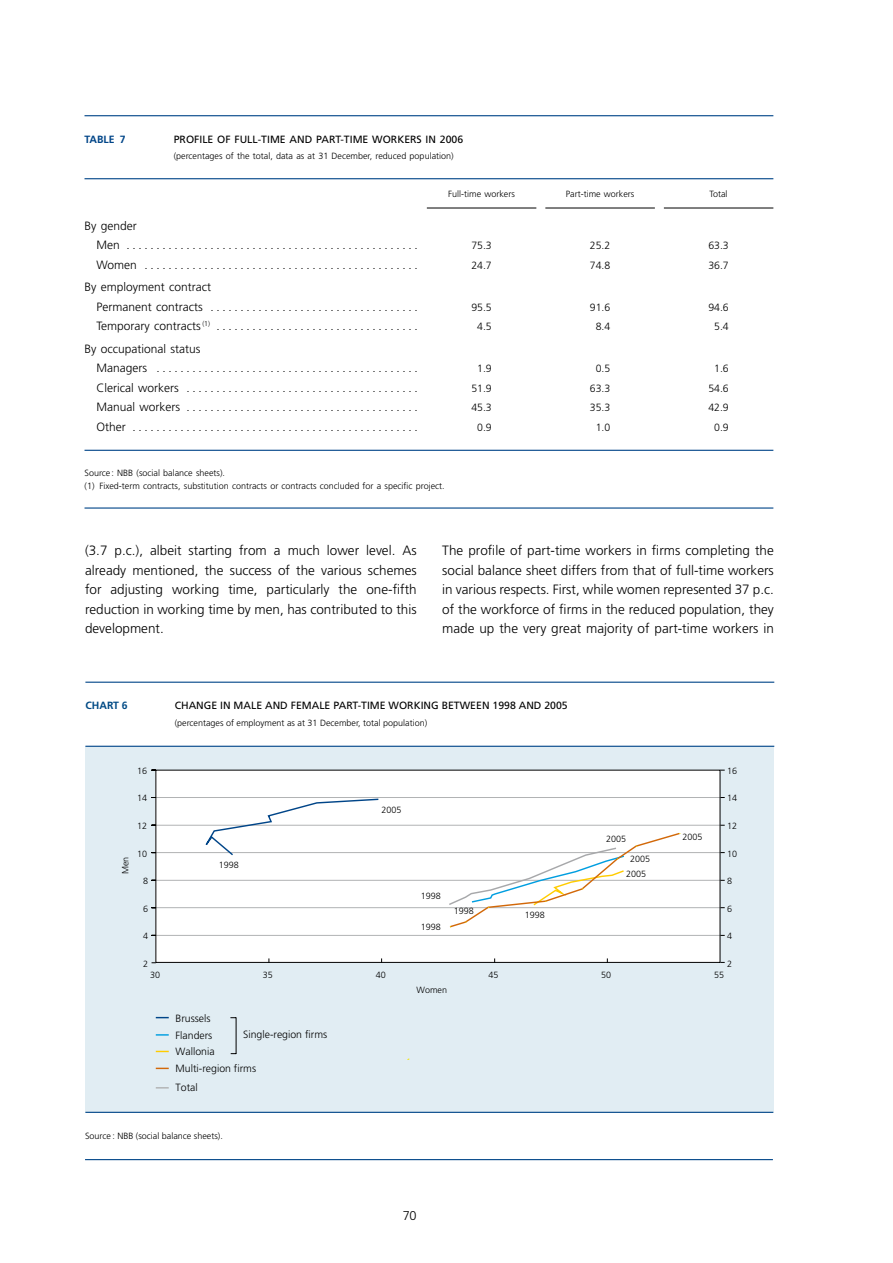
<style>
.page{position:relative;width:893px;height:1263px;background:#fff}
.page>*{position:absolute;margin:0;border:0;box-sizing:border-box;transform-origin:0 0}
.t1{font:300 13.5px/19.5px "Frutiger LT";color:#000;text-align:justify}
.t2{font:300 12.75px "Frutiger LT";color:#000}
.t3{font:300 12px/19.5px "Frutiger LT";color:#000}
.t4{font:300 10.5px/16.6px "Frutiger LT";color:#000}
.t5{font:10.5px "Frutiger LT";color:#000}
.t6{font:700 10.5px "Frutiger LT";color:#004588}
.t7{font:700 10.5px "Frutiger LT";color:#004a85}
.t8{font:300 9px/12.8px "Frutiger LT";color:#000}
</style>
<div class="page">
<hr style="left:85px;top:115px;width:688px;height:1px;background:#004588">
<hr style="left:85px;top:178px;width:688px;height:1px;background:#004588">
<hr style="left:427px;top:208px;width:109px;height:1px;background:#000">
<hr style="left:545px;top:208px;width:110px;height:1px;background:#000">
<hr style="left:664px;top:208px;width:109px;height:1px;background:#000">
<hr style="left:85px;top:450px;width:688px;height:1px;background:#004588">
<hr style="left:85px;top:507px;width:688px;height:2px;background:#004588">
<div style="left:85px;top:746px;width:689px;height:366px;background:#e1edf3"></div>
<div style="left:156px;top:770px;width:564px;height:192px;background:#fff"></div>
<hr style="left:156px;top:797px;width:564px;height:1px;background:#b1b3b4">
<hr style="left:156px;top:825px;width:564px;height:1px;background:#b1b3b4">
<hr style="left:156px;top:852px;width:564px;height:1px;background:#b1b3b4">
<hr style="left:156px;top:880px;width:564px;height:1px;background:#b1b3b4">
<hr style="left:156px;top:907px;width:564px;height:1px;background:#b1b3b4">
<hr style="left:156px;top:935px;width:564px;height:1px;background:#b1b3b4">
<svg style="left:190px;top:798px;width:190px;height:58px"></svg>
<svg style="left:447px;top:833px;width:234px;height:95px"></svg>
<svg style="left:156px;top:1017px;width:13px;height:1px"></svg>
<svg style="left:156px;top:1034px;width:13px;height:1px"></svg>
<svg style="left:156px;top:1051px;width:13px;height:1px"></svg>
<svg style="left:156px;top:1087px;width:13px;height:1px"></svg>
<svg style="left:156px;top:1068px;width:13px;height:1px"></svg>
<div style="left:155px;top:770px;width:565px;height:193px;border:1px solid #000"></div>
<hr style="left:85px;top:746px;width:689px;height:1px;background:#004588">
<hr style="left:85px;top:682px;width:689px;height:1px;background:#004588">
<hr style="left:236px;top:1017px;width:1px;height:37px;background:#000">
<hr style="left:85px;top:1112px;width:688px;height:1px;background:#004588">
<hr style="left:85px;top:1159px;width:688px;height:1px;background:#004588">
<p class="t6" style="left:85px;top:133px;width:43px">TABLE 7</p>
<p class="t5" style="left:174px;top:133px;width:291px">PROFILE OF FULL-TIME AND PART-TIME WORKERS IN 2006</p>
<p class="t8" style="left:174px;top:150px;width:281px">(percentages of the total, data as at 31 December, reduced population)</p>
<p class="t8" style="left:448px;top:187px;width:68px">Full-time workers</p>
<p class="t8" style="left:566px;top:187px;width:70px">Part-time workers</p>
<p class="t8" style="left:710px;top:187px;width:19px">Total</p>
<p class="t3" style="left:97px;top:216px;width:323px;text-indent:-12px">By gender<br>Men .................................................</p>
<p class="t4" style="left:471px;top:237px;width:22px">75.3</p>
<p class="t4" style="left:590px;top:237px;width:22px">25.2</p>
<p class="t4" style="left:708px;top:237px;width:22px">63.3</p>
<p class="t3" style="left:97px;top:255px;width:323px">Women ..............................................</p>
<p class="t4" style="left:471px;top:257px;width:22px">24.7</p>
<p class="t4" style="left:590px;top:257px;width:22px">74.8</p>
<p class="t4" style="left:708px;top:257px;width:22px">36.7</p>
<p class="t3" style="left:97px;top:278px;width:323px;text-indent:-12px">By employment contract<br>Permanent contracts ...................................</p>
<p class="t4" style="left:471px;top:299px;width:22px">95.5</p>
<p class="t4" style="left:590px;top:299px;width:22px">91.6</p>
<p class="t4" style="left:708px;top:299px;width:22px">94.6</p>
<p class="t3" style="left:97px;top:317px;width:323px">Temporary contracts<sup>(1)</sup> ..................................</p>
<p class="t4" style="left:477px;top:318px;width:16px">4.5</p>
<p class="t4" style="left:596px;top:318px;width:16px">8.4</p>
<p class="t4" style="left:714px;top:318px;width:16px">5.4</p>
<p class="t3" style="left:97px;top:339px;width:323px;text-indent:-12px">By occupational status<br>Managers ............................................</p>
<p class="t4" style="left:477px;top:360px;width:16px">1.9</p>
<p class="t4" style="left:596px;top:360px;width:16px">0.5</p>
<p class="t4" style="left:714px;top:360px;width:16px">1.6</p>
<p class="t3" style="left:97px;top:378px;width:323px">Clerical workers .......................................</p>
<p class="t4" style="left:471px;top:380px;width:22px">51.9</p>
<p class="t4" style="left:590px;top:380px;width:22px">63.3</p>
<p class="t4" style="left:708px;top:380px;width:22px">54.6</p>
<p class="t3" style="left:97px;top:398px;width:323px">Manual workers .......................................</p>
<p class="t4" style="left:471px;top:399px;width:22px">45.3</p>
<p class="t4" style="left:590px;top:399px;width:22px">35.3</p>
<p class="t4" style="left:708px;top:399px;width:22px">42.9</p>
<p class="t3" style="left:97px;top:417px;width:323px">Other ................................................</p>
<p class="t4" style="left:477px;top:419px;width:16px">0.9</p>
<p class="t4" style="left:596px;top:419px;width:16px">1.0</p>
<p class="t4" style="left:714px;top:419px;width:16px">0.9</p>
<p class="t8" style="left:85px;top:466px;width:362px">Source : NBB (social balance sheets).<br>(1) Fixed-term contracts, substitution contracts or contracts concluded for a specific project.</p>
<p class="t1" style="left:85px;top:541px;width:333px">(3.7 p.c.), albeit starting from a much lower level. As already mentioned, the success of the various schemes for adjusting working time, particularly the one-fifth reduction in working time by men, has contributed to this development.</p>
<p class="t1" style="left:442px;top:541px;width:333px">The profile of part-time workers in firms completing the social balance sheet differs from that of full-time workers in various respects. First, while women represented 37 p.c. of the workforce of firms in the reduced population, they made up the very great majority of part-time workers in</p>
<p class="t7" style="left:85px;top:699px;width:44px">CHART 6</p>
<p class="t5" style="left:175px;top:699px;width:395px">CHANGE IN MALE AND FEMALE PART-TIME WORKING BETWEEN 1998 AND 2005</p>
<p class="t8" style="left:175px;top:716px;width:254px">(percentages of employment as at 31 December, total population)</p>
<p class="t8" style="left:137px;top:765px;width:12px">16</p>
<p class="t8" style="left:119px;top:874px;width:19px;rotate:-90deg">Men</p>
<p class="t8" style="left:137px;top:792px;width:12px">14</p>
<p class="t8" style="left:137px;top:820px;width:12px">12</p>
<p class="t8" style="left:137px;top:847px;width:12px">10</p>
<p class="t8" style="left:143px;top:875px;width:7px">8</p>
<p class="t8" style="left:143px;top:902px;width:7px">6</p>
<p class="t8" style="left:143px;top:930px;width:7px">4</p>
<p class="t8" style="left:143px;top:957px;width:7px">2</p>
<p class="t8" style="left:219px;top:859px;width:22px">1998</p>
<p class="t8" style="left:382px;top:803px;width:22px">2005</p>
<p class="t8" style="left:421px;top:890px;width:22px">1998</p>
<p class="t8" style="left:421px;top:921px;width:22px">1998</p>
<p class="t8" style="left:454px;top:904px;width:22px">1998</p>
<p class="t8" style="left:525px;top:909px;width:22px">1998</p>
<p class="t8" style="left:606px;top:833px;width:22px">2005</p>
<p class="t8" style="left:626px;top:851px;width:25px;line-height:15.9px;text-align:center">2005<br>2005</p>
<p class="t8" style="left:683px;top:830px;width:22px">2005</p>
<p class="t8" style="left:727px;top:765px;width:12px">16</p>
<p class="t8" style="left:727px;top:792px;width:12px">14</p>
<p class="t8" style="left:727px;top:820px;width:12px">12</p>
<p class="t8" style="left:727px;top:847px;width:12px">10</p>
<p class="t8" style="left:727px;top:875px;width:7px">8</p>
<p class="t8" style="left:727px;top:902px;width:7px">6</p>
<p class="t8" style="left:727px;top:930px;width:7px">4</p>
<p class="t8" style="left:727px;top:957px;width:7px">2</p>
<p class="t8" style="left:150px;top:968px;width:12px">30</p>
<p class="t8" style="left:263px;top:968px;width:12px">35</p>
<p class="t8" style="left:376px;top:968px;width:12px">40</p>
<p class="t8" style="left:488px;top:968px;width:12px">45</p>
<p class="t8" style="left:601px;top:968px;width:12px">50</p>
<p class="t8" style="left:714px;top:968px;width:12px">55</p>
<p class="t4" style="left:176px;top:1010px;width:82px">Brussels<br>Flanders<br>Wallonia<br>Multi-region firms</p>
<p class="t4" style="left:243px;top:1026px;width:86px">Single-region firms</p>
<p class="t4" style="left:176px;top:1079px;width:24px">Total</p>
<p class="t8" style="left:85px;top:1130px;width:139px">Source : NBB (social balance sheets).</p>
<p class="t8" style="left:417px;top:984px;width:32px">Women</p>
<p class="t2" style="left:403px;top:1209px;width:15px">70</p>
</div>
